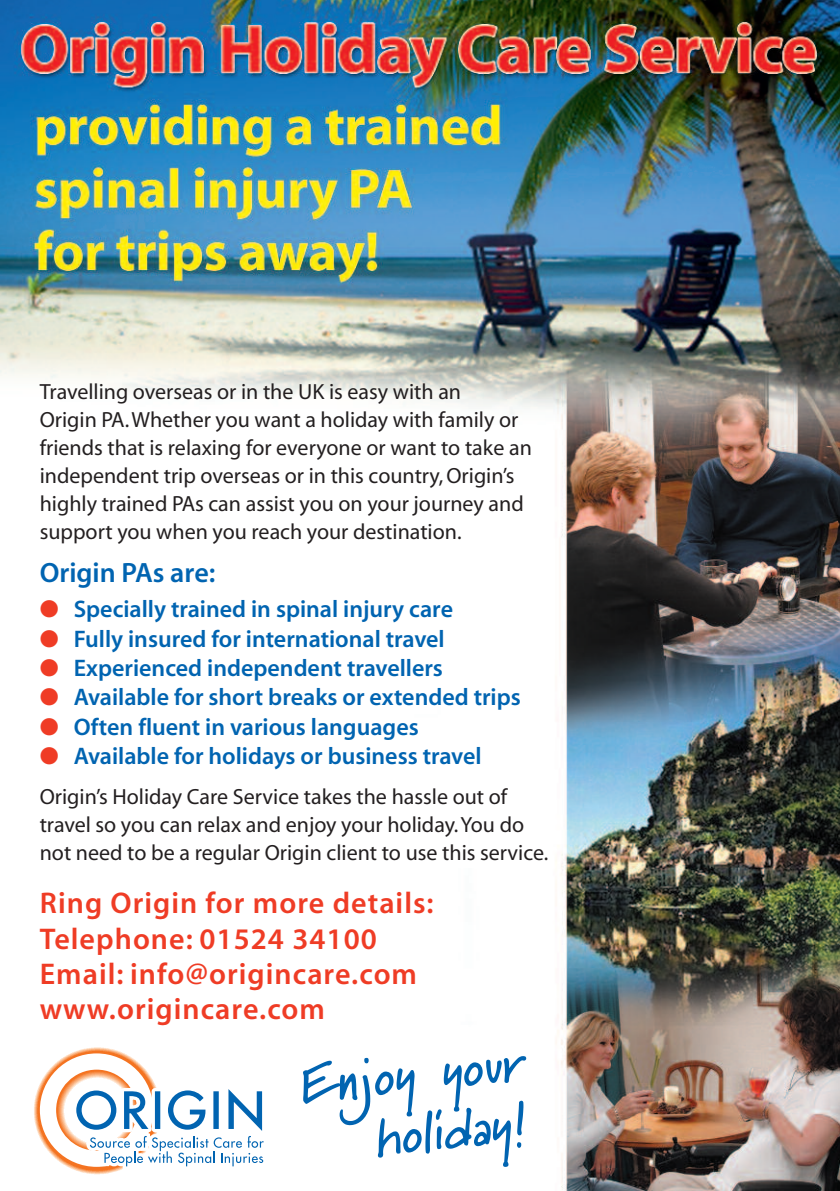
<style>
.page{position:relative;width:840px;height:1191px;background:#fff}
.page>*{position:absolute;margin:0;border:0;box-sizing:border-box;transform-origin:0 0}
.t1{font:700 52.2px/60px "Marydale";color:#0164b1;text-align:right}
.t2{font:30px/35.4px "Myriad Semi Bold Norm";letter-spacing:.035em;color:#ef3c25}
.t3{font:28px "Myriad Semi Bold Norm";color:#0164b1}
.t4{font:24px "Myriad Semi Bold Norm";color:#0164b1}
.t5{font:22px/28px "Myriad";color:#231f20}
.s1{color:#ef3c25}
</style>
<div class="page">
<img style="left:0;top:0;width:839px;height:1191px">
<svg style="left:32px;top:1045px;width:129px;height:130px"></svg>
<svg style="left:40px;top:1053px;width:228px;height:122px"></svg>
<p class="t5" style="left:40px;top:379px;width:493px">Travelling overseas or in the UK is easy with an<br>Origin PA.Whether you want a holiday with family or friends that is relaxing for everyone or want to take an independent trip overseas or in this country,Origin’s highly trained PAs can assist you on your journey and support you when you reach your destination.</p>
<p class="t3" style="left:40px;top:562px;width:177px">Origin PAs are:</p>
<p class="t4" style="left:40px;top:600px;width:414px"><span class="s1">●</span> Specially trained in spinal injury care</p>
<p class="t4" style="left:40px;top:630px;width:406px"><span class="s1">●</span> Fully insured for international travel</p>
<p class="t4" style="left:40px;top:659px;width:404px"><span class="s1">●</span> Experienced independent travellers</p>
<p class="t4" style="left:40px;top:688px;width:482px"><span class="s1">●</span> Available for short breaks or extended trips</p>
<p class="t4" style="left:40px;top:718px;width:380px"><span class="s1">●</span> Often fluent in various languages</p>
<p class="t4" style="left:40px;top:747px;width:443px"><span class="s1">●</span> Available for holidays or business travel</p>
<p class="t5" style="left:40px;top:784px;width:510px">Origin’s Holiday Care Service takes the hassle out of travel so you can relax and enjoy your holiday.You do not need to be a regular Origin client to use this service.</p>
<h2 class="t2" style="left:40px;top:888px;width:395px">Ring Origin for more details:<br>Telephone: 01524 34100<br>Email: info@origincare.com www.origincare.com</h2>
<h1 class="t1" style="left:297px;top:1054px;width:225px;rotate:-6deg">Enjoy your holiday!</h1>
</div>
